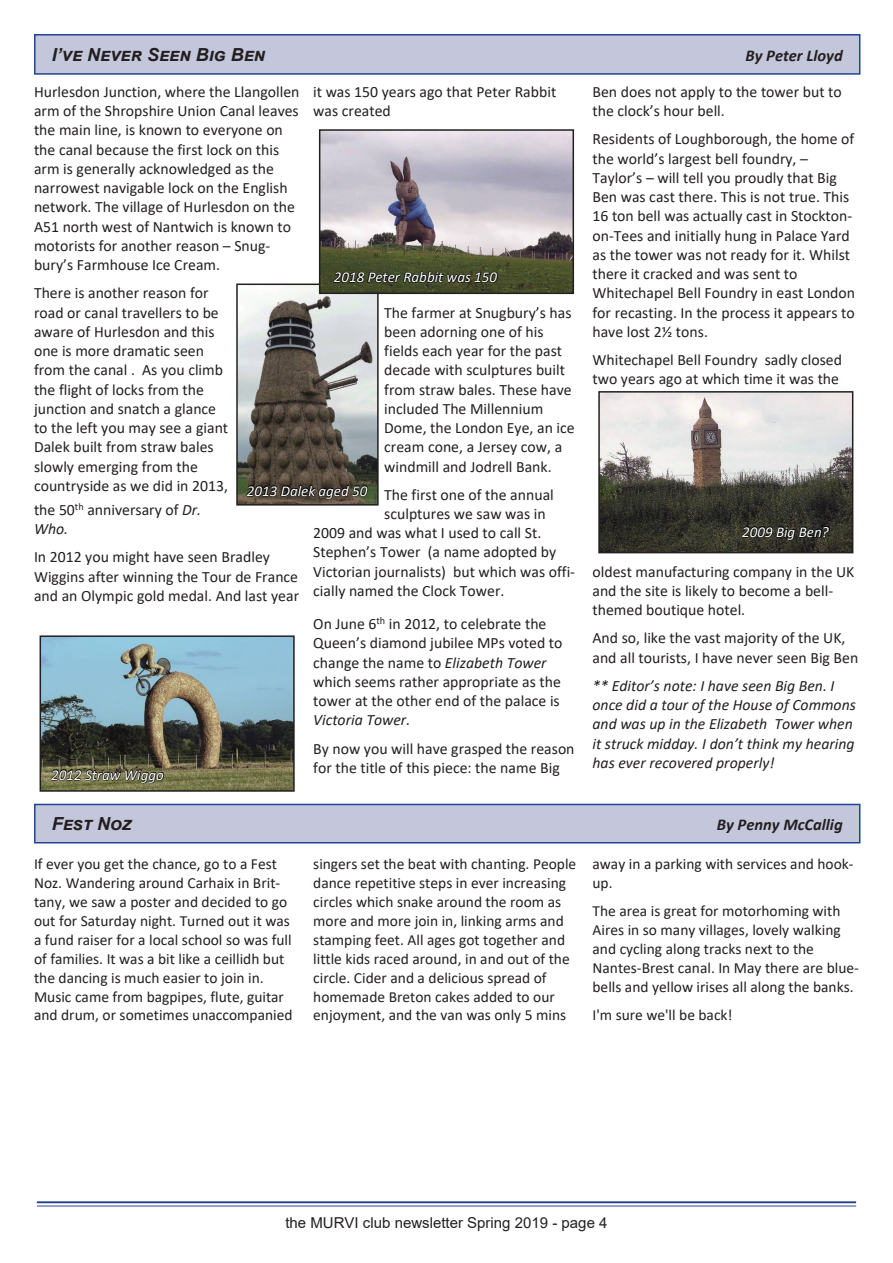
<style>
.page{position:relative;width:893px;height:1263px;background:#fff}
.page>*{position:absolute;margin:0;border:0;box-sizing:border-box;transform-origin:0 0}
.t1{font:italic 700 18px "Arial";color:#231f20}
.t2{font:italic 700 16.5px "Calibri";color:#231f20}
.t3{font:15.75px/19.2px "Calibri";color:#231f20}
.t4{font:italic 15.75px/19.2px "Calibri";color:#231f20}
.t5{font:15.45px/18.9px "Calibri";color:#231f20}
.t6{font:italic 15px "Calibri";color:#fff}
.t7{font:15px "Arial";color:#231f20}
.s1{font-style:italic}
</style>
<div class="page">
<hr style="left:37px;top:1205px;width:819px;height:1px;background:#243f8a">
<hr style="left:37px;top:1201px;width:819px;height:2px;background:#243f8a">
<div style="left:35px;top:35px;width:825px;height:39px;background:#c4c7db"></div>
<div style="left:34px;top:34px;width:826px;height:41px;border:2px solid #204395"></div>
<img style="left:43px;top:638px;width:249px;height:151px">
<div style="left:40px;top:635px;width:255px;height:157px;border:2px solid #231f20"></div>
<img style="left:50px;top:763px;width:140px;height:24px">
<img style="left:239px;top:287px;width:137px;height:192px">
<div style="left:236px;top:284px;width:143px;height:222px;border:2px solid #231f20"></div>
<img style="left:239px;top:479px;width:137px;height:26px">
<img style="left:322px;top:132px;width:249px;height:159px">
<div style="left:319px;top:129px;width:255px;height:165px;border:2px solid #231f20"></div>
<img style="left:333px;top:266px;width:174px;height:22px">
<img style="left:601px;top:394px;width:249px;height:156px">
<div style="left:598px;top:391px;width:255px;height:162px;border:2px solid #231f20"></div>
<img style="left:741px;top:520px;width:96px;height:22px">
<div style="left:35px;top:804px;width:825px;height:39px;background:#c4c7db"></div>
<div style="left:34px;top:804px;width:826px;height:39px;border:2px solid #204395"></div>
<p class="t1" style="left:52px;top:48px;width:215px">I’˩˦˥˨˨˥ N˨˨˥˩˦˥˨˨˥˩˥˧ S˨˨˥˨˨˥˨˩˩ B˨˩˨˨˧ B˨˨˥˨˩˩</p>
<p class="t2" style="left:745px;top:48px;width:99px">By Peter Lloyd</p>
<p class="t3" style="left:34px;top:83px;width:267px">Hurlesdon Junction, where the Llangollen arm of the Shropshire Union Canal leaves the main line, is known to everyone on the canal because the first lock on this arm is generally acknowledged as the narrowest navigable lock on the English network. The village of Hurlesdon on the A51 north west of Nantwich is known to motorists for another reason – Snug&shy;bury’s Farmhouse Ice Cream.</p>
<p class="t3" style="left:34px;top:285px;width:196px">There is another reason for road or canal travellers to be aware of Hurlesdon and this one is more dramatic seen from the canal . As you climb the flight of locks from the junction and snatch a glance to the left you may see a giant<br>Dalek built from straw bales slowly emerging from the countryside as we did in 2013,</p>
<p class="t3" style="left:34px;top:501px;width:169px">the 50<sup>th</sup> anniversary of <span class="s1">Dr.<br>Who.</span></p>
<p class="t3" style="left:34px;top:549px;width:267px">In 2012 you might have seen Bradley<br>Wiggins after winning the Tour de France and an Olympic gold medal. And last year</p>
<p class="t3" style="left:592px;top:83px;width:251px">Ben does not apply to the tower but to the clock’s hour bell.</p>
<p class="t3" style="left:592px;top:131px;width:264px">Residents of Loughborough, the home of the world’s largest bell foundry, – Taylor’s – will tell you proudly that Big Ben was cast there. This is not true. This 16 ton bell was actually cast in Stockton&shy;on-Tees and initially hung in Palace Yard as the tower was not ready for it. Whilst there it cracked and was sent to Whitechapel Bell Foundry in east London for recasting. In the process it appears to have lost 2½ tons.</p>
<p class="t3" style="left:592px;top:351px;width:251px">Whitechapel Bell Foundry sadly closed two years ago at which time it was the</p>
<p class="t3" style="left:313px;top:83px;width:244px">it was 150 years ago that Peter Rabbit was created</p>
<p class="t6" style="left:334px;top:271px;width:165px">2018 Peter Rabbit was 150</p>
<p class="t3" style="left:384px;top:304px;width:192px">The farmer at Snugbury’s has been adorning one of his fields each year for the past decade with sculptures built from straw bales. These have included The Millennium<br>Dome, the London Eye, an ice cream cone, a Jersey cow, a windmill and Jodrell Bank.</p>
<p class="t3" style="left:384px;top:486px;width:171px">The first one of the annual</p>
<p class="t3" style="left:384px;top:505px;width:163px">sculptures we saw was in</p>
<p class="t3" style="left:313px;top:525px;width:230px">2009 and was what I used to call St.</p>
<p class="t3" style="left:313px;top:544px;width:245px">Stephen’s Tower (a name adopted by</p>
<p class="t3" style="left:313px;top:563px;width:263px">Victorian journalists) but which was offi-</p>
<p class="t3" style="left:313px;top:582px;width:193px">cially named the Clock Tower.</p>
<p class="t3" style="left:313px;top:615px;width:251px">On June 6<sup>th</sup> in 2012, to celebrate the Queen’s diamond jubilee MPs voted to change the name to <span class="s1">Elizabeth Tower </span>which seems rather appropriate as the tower at the other end of the palace is</p>
<p class="t4" style="left:313px;top:712px;width:99px">Victoria Tower.</p>
<p class="t3" style="left:313px;top:740px;width:263px">By now you will have grasped the reason for the title of this piece: the name Big</p>
<p class="t6" style="left:247px;top:484px;width:122px">2013 Dalek aged 50</p>
<p class="t6" style="left:742px;top:525px;width:88px">2009 Big Ben?</p>
<p class="t3" style="left:592px;top:563px;width:263px">oldest manufacturing company in the UK and the site is likely to become a bell&shy;themed boutique hotel.</p>
<p class="t3" style="left:592px;top:630px;width:267px">And so, like the vast majority of the UK, and all tourists, I have never seen Big Ben</p>
<p class="t4" style="left:592px;top:677px;width:265px">** Editor’s note: I have seen Big Ben. I once did a tour of the House of Commons and was up in the Elizabeth Tower when it struck midday. I don’t think my hearing has ever recovered properly!</p>
<p class="t6" style="left:51px;top:768px;width:114px">2012 Straw Wiggo</p>
<p class="t1" style="left:52px;top:817px;width:82px">F˨˨˥˩˥˨˩˥˩ N˩˥˩˦˩</p>
<p class="t2" style="left:717px;top:818px;width:127px">By Penny McCallig</p>
<p class="t5" style="left:34px;top:856px;width:260px">If ever you get the chance, go to a Fest Noz. Wandering around Carhaix in Brit&shy;tany, we saw a poster and decided to go out for Saturday night. Turned out it was a fund raiser for a local school so was full of families. It was a bit like a ceillidh but the dancing is much easier to join in.<br>Music came from bagpipes, flute, guitar and drum, or sometimes unaccompanied</p>
<p class="t5" style="left:313px;top:856px;width:264px">singers set the beat with chanting. People dance repetitive steps in ever increasing circles which snake around the room as more and more join in, linking arms and stamping feet. All ages got together and little kids raced around, in and out of the circle. Cider and a delicious spread of homemade Breton cakes added to our enjoyment, and the van was only 5 mins</p>
<p class="t5" style="left:592px;top:856px;width:263px">away in a parking with services and hook&shy;up.</p>
<p class="t5" style="left:592px;top:903px;width:268px">The area is great for motorhoming with Aires in so many villages, lovely walking and cycling along tracks next to the Nantes-Brest canal. In May there are blue&shy;bells and yellow irises all along the banks.</p>
<p class="t5" style="left:592px;top:1006px;width:142px">I'm sure we'll be back!</p>
<p class="t7" style="left:285px;top:1217px;width:324px">the MURVI club newsletter Spring 2019 - page 4</p>
</div>
